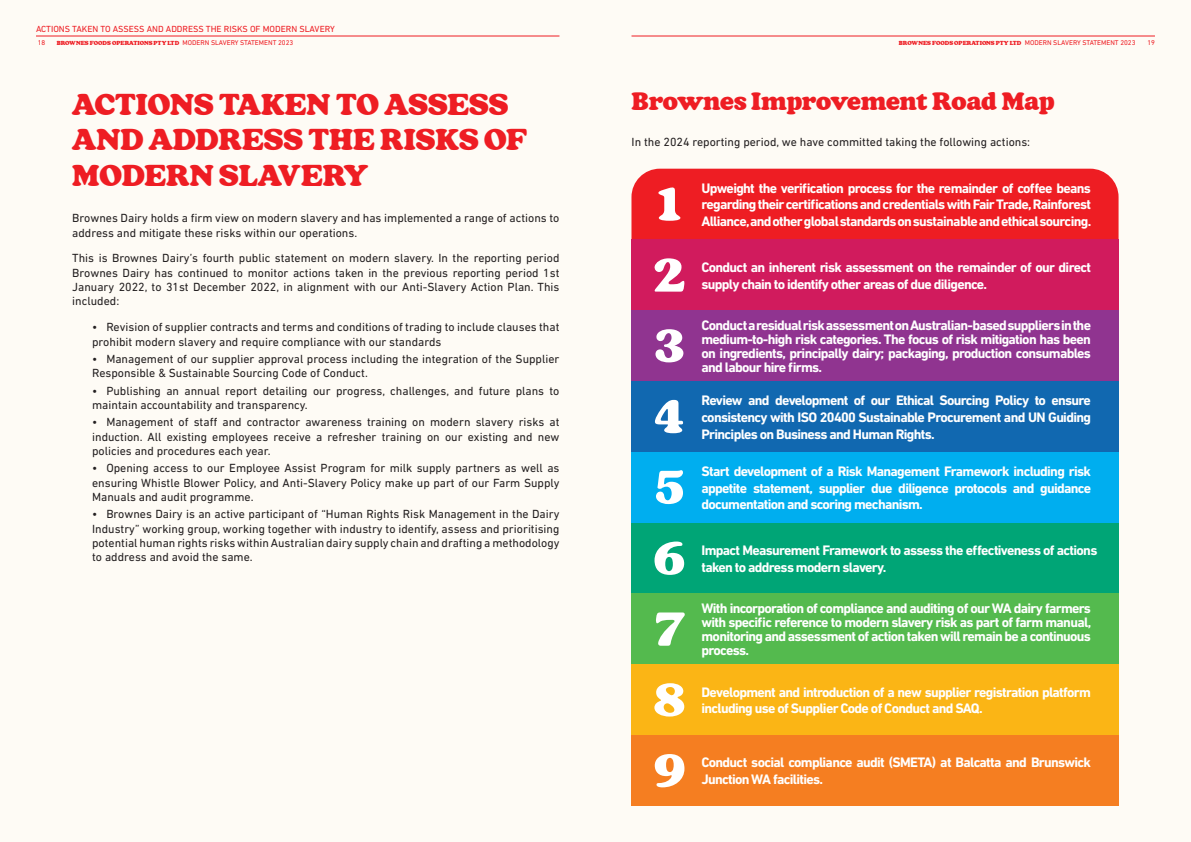
<style>
.page{position:relative;width:1191px;height:842px;background:#fefbf5}
.page>*{position:absolute;margin:0;border:0;box-sizing:border-box;transform-origin:0 0}
.t1{font:900 58px/70.8px "Chunk";color:#fff;text-align:justify}
.t2{font:900 36px/35.4px "Chunk";color:#ee1d23}
.t3{font:900 30px "Chunk";letter-spacing:-.01em;color:#ee1d23}
.t4{font:700 14px/16.8px "DIN Next LT Pro";letter-spacing:-.05em;color:#fff;text-align:justify}
.t5{font:12px/14.4px "DIN Next LT Pro";color:#231f20}
.t6{font:9px "DIN Next LT Pro";color:#ee1d23}
.t7{font:900 7px "Chunk";color:#ee1d23}
.t8{font:7px "DIN Next LT Pro";color:#ee1d23}
.s1{font-family:"DIN Next LT Pro";font-weight:400}
</style>
<div class="page">
<div style="left:631px;top:169px;width:487px;height:70px;background:#ee1d23"></div>
<div style="left:631px;top:239px;width:487px;height:71px;background:#d11b5d"></div>
<div style="left:631px;top:310px;width:487px;height:71px;background:#903490"></div>
<div style="left:632px;top:381px;width:486px;height:71px;background:#1168b0"></div>
<div style="left:631px;top:452px;width:487px;height:71px;background:#00aeef"></div>
<div style="left:631px;top:523px;width:487px;height:70px;background:#00a576"></div>
<div style="left:631px;top:593px;width:487px;height:71px;background:#54ba4e"></div>
<div style="left:631px;top:664px;width:487px;height:71px;background:#fbb515"></div>
<div style="left:631px;top:735px;width:487px;height:71px;background:#f57e21"></div>
<hr style="left:36px;top:36px;width:523px;height:1px;background:#ee1d23">
<hr style="left:631px;top:36px;width:524px;height:1px;background:#ee1d23">
<p class="t6" style="left:36px;top:24px;width:300px">ACTIONS TAKEN TO ASSESS AND ADDRESS THE RISKS OF MODERN SLAVERY</p>
<p class="t8" style="left:38px;top:39px;width:9px">18</p>
<p class="t7" style="left:57px;top:39px;width:238px">BROWNES FOODS OPERATIONS PTY LTD <span class="s1">MODERN SLAVERY STATEMENT 2023</span></p>
<p class="t7" style="left:899px;top:39px;width:238px">BROWNES FOODS OPERATIONS PTY LTD <span class="s1">MODERN SLAVERY STATEMENT 2023</span></p>
<p class="t8" style="left:1147px;top:39px;width:9px">19</p>
<h2 class="t2" style="left:72px;top:88px;width:456px">ACTIONS TAKEN TO ASSESS<br>AND ADDRESS THE RISKS OF<br>MODERN SLAVERY</h2>
<p class="t5" style="left:72px;top:211px;width:488px">Brownes Dairy holds a firm view on modern slavery and has implemented a range of actions to address and mitigate these risks within our operations.</p>
<p class="t5" style="left:72px;top:251px;width:488px;text-align:justify">This is Brownes Dairy’s fourth public statement on modern slavery. In the reporting period Brownes Dairy has continued to monitor actions taken in the previous reporting period 1st January 2022, to 31st December 2022, in alignment with our Anti-Slavery Action Plan. This included:</p>
<p class="t5" style="left:92px;top:320px;width:469px">• Revision of supplier contracts and terms and conditions of trading to include clauses that prohibit modern slavery and require compliance with our standards</p>
<p class="t5" style="left:92px;top:351px;width:469px">• Management of our supplier approval process including the integration of the Supplier<br>Responsible &amp; Sustainable Sourcing Code of Conduct.</p>
<p class="t5" style="left:92px;top:383px;width:469px">• Publishing an annual report detailing our progress, challenges, and future plans to maintain accountability and transparency.</p>
<p class="t5" style="left:92px;top:415px;width:469px;text-align:justify">• Management of staff and contractor awareness training on modern slavery risks at induction. All existing employees receive a refresher training on our existing and new policies and procedures each year.</p>
<p class="t5" style="left:92px;top:461px;width:469px;text-align:justify">• Opening access to our Employee Assist Program for milk supply partners as well as ensuring Whistle Blower Policy, and Anti-Slavery Policy make up part of our Farm Supply Manuals and audit programme.</p>
<p class="t5" style="left:92px;top:507px;width:469px;text-align:justify">• Brownes Dairy is an active participant of “Human Rights Risk Management in the Dairy Industry” working group, working together with industry to identify, assess and prioritising potential human rights risks within Australian dairy supply chain and drafting a methodology to address and avoid the same.</p>
<h3 class="t3" style="left:631px;top:86px;width:424px">Brownes Improvement Road Map</h3>
<p class="t5" style="left:631px;top:135px;width:400px">In the 2024 reporting period, we have committed taking the following actions:</p>
<h1 class="t1" style="left:654px;top:171px;width:33px">1<br>2<br>3<br>4<br>5<br>6<br>7<br>8<br>9</h1>
<p class="t4" style="left:701px;top:179px;width:391px">Upweight the verification process for the remainder of coffee beans regarding their certifications and credentials with Fair Trade, Rainforest Alliance, and other global standards on sustainable and ethical sourcing.</p>
<p class="t4" style="left:701px;top:259px;width:391px">Conduct an inherent risk assessment on the remainder of our direct supply chain to identify other areas of due diligence.</p>
<p class="t4" style="left:701px;top:318px;width:391px;line-height:14px">Conduct a residual risk assessment on Australian-based suppliers in the medium-to-high risk categories. The focus of risk mitigation has been on ingredients, principally dairy; packaging, production consumables and labour hire firms.</p>
<p class="t4" style="left:701px;top:392px;width:391px">Review and development of our Ethical Sourcing Policy to ensure consistency with ISO 20400 Sustainable Procurement and UN Guiding Principles on Business and Human Rights.</p>
<p class="t4" style="left:701px;top:463px;width:391px">Start development of a Risk Management Framework including risk appetite statement, supplier due diligence protocols and guidance documentation and scoring mechanism.</p>
<p class="t4" style="left:701px;top:542px;width:397px">Impact Measurement Framework to assess the effectiveness of actions taken to address modern slavery.</p>
<p class="t4" style="left:701px;top:601px;width:391px;line-height:14px">With incorporation of compliance and auditing of our WA dairy farmers with specific reference to modern slavery risk as part of farm manual, monitoring and assessment of action taken will remain be a continuous process.</p>
<p class="t4" style="left:701px;top:683px;width:391px">Development and introduction of a new supplier registration platform including use of Supplier Code of Conduct and SAQ.</p>
<p class="t4" style="left:701px;top:754px;width:391px">Conduct social compliance audit (SMETA) at Balcatta and Brunswick<br>Junction WA facilities.</p>
</div>
